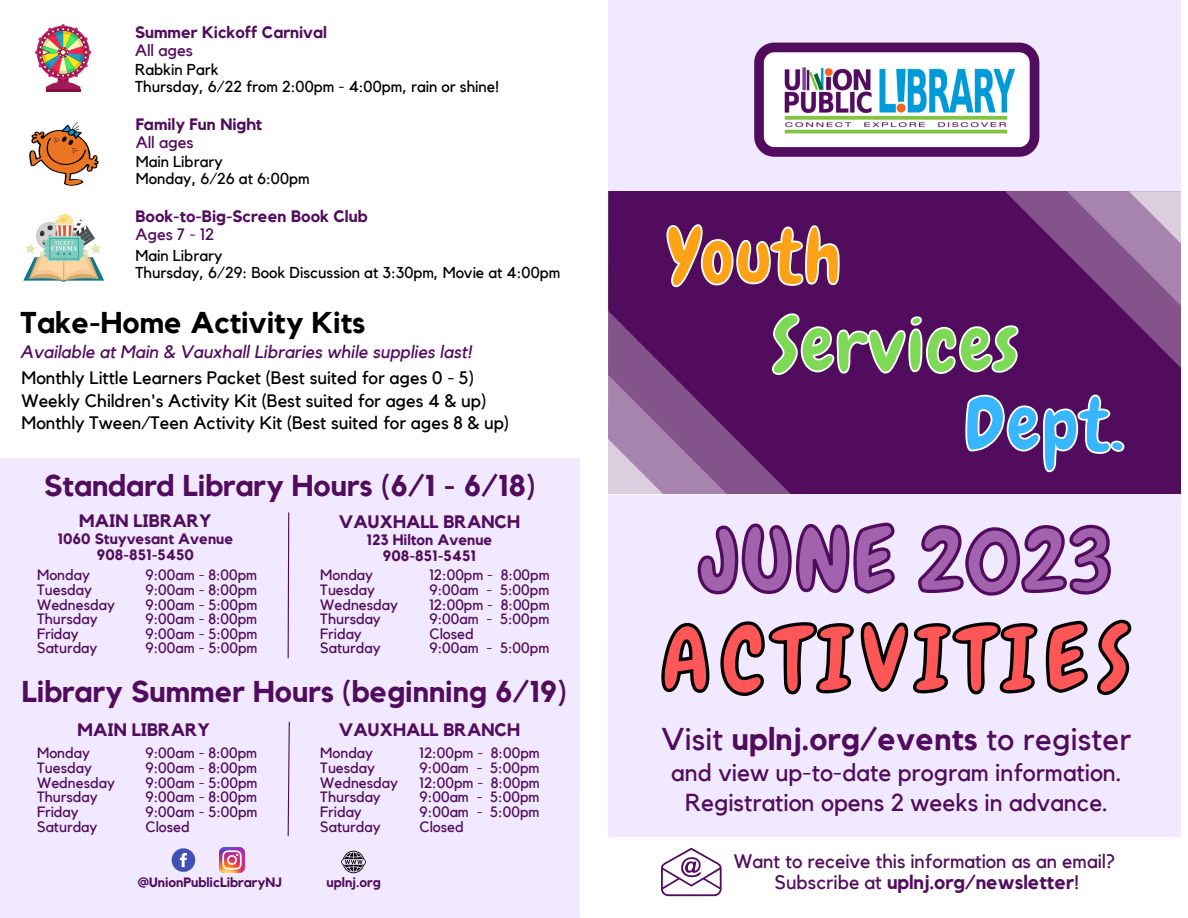
<style>
.page{position:relative;width:1188px;height:918px;background:#f1e9ff}
.page>*{position:absolute;margin:0;border:0;box-sizing:border-box;transform-origin:0 0}
.t1{font:90px "Chewy";letter-spacing:.12em;color:#ff5757}
.t2{font:88.5px "Chewy";letter-spacing:.02em;color:#a362ae}
.t3{font:74.85px "Chewy";letter-spacing:.02em;color:#7ed957}
.t4{font:74.85px "Chewy";color:#38b6ff}
.t5{font:74.85px "Chewy";letter-spacing:.02em;color:#ffa215}
.t6{font:700 31.5px "Kollektif";letter-spacing:.01em;color:#510c5d}
.t7{font:700 30px "Kollektif";color:#510c5d}
.t8{font:700 30px "Kollektif";color:#000}
.t9{font:24.45px/29.2px "Kollektif";color:#510c5d;text-align:center}
.t10{font:19.5px "Kollektif";color:#510c5d}
.t11{font:700 19.5px "Kollektif";color:#510c5d}
.t12{font:18px "Kollektif";color:#000}
.t13{font:italic 18px "Kollektif";color:#510c5d}
.t14{font:700 18px "Kollektif";color:#510c5d}
.t15{font:700 16.5px "Kollektif";color:#510c5d}
.t16{font:16.5px "Kollektif";color:#510c5d}
.t17{font:15.75px "Kollektif";color:#000}
.t18{font:700 15px "Kollektif";color:#510c5d}
.t19{font:14.85px "Kollektif";color:#510c5d}
.t20{font:700 13.5px "Kollektif";color:#510c5d}
.s1{font-weight:400}
</style>
<div class="page">
<img style="left:754px;top:42px;width:286px;height:115px">
<svg style="left:566px;top:0;width:56px;height:918px"></svg>
<svg style="left:287px;top:721px;width:3px;height:116px"></svg>
<svg style="left:172px;top:848px;width:23px;height:24px"></svg>
<img style="left:220px;top:848px;width:24px;height:25px">
<svg style="left:341px;top:851px;width:25px;height:22px"></svg>
<div style="left:0;top:0;width:587px;height:457px;background:#fff"></div>
<div style="left:601px;top:838px;width:587px;height:80px;background:#fff"></div>
<svg style="left:661px;top:848px;width:61px;height:48px"></svg>
<svg style="left:600px;top:191px;width:582px;height:304px;background:#662970"></svg>
<svg style="left:697px;top:522px;width:414px;height:74px"></svg>
<svg style="left:661px;top:619px;width:471px;height:77px"></svg>
<svg style="left:23px;top:214px;width:81px;height:68px"></svg>
<img style="left:29px;top:123px;width:69px;height:63px">
<svg style="left:35px;top:24px;width:56px;height:68px"></svg>
<svg style="left:287px;top:512px;width:3px;height:147px"></svg>
<div style="left:1182px;top:0;width:6px;height:918px;background:#fff"></div>
<p class="t15" style="left:135px;top:25px;width:193px">Summer Kickoff Carnival</p>
<p class="t16" style="left:135px;top:43px;width:60px">All ages</p>
<p class="t17" style="left:135px;top:62px;width:85px">Rabkin Park</p>
<p class="t17" style="left:135px;top:79px;width:366px">Thursday, 6/22 from 2:00pm - 4:00pm, rain or shine!</p>
<p class="t15" style="left:136px;top:117px;width:128px">Family Fun Night</p>
<p class="t16" style="left:136px;top:135px;width:60px">All ages</p>
<p class="t17" style="left:136px;top:154px;width:89px">Main Library</p>
<p class="t17" style="left:136px;top:171px;width:176px">Monday, 6/26 at 6:00pm</p>
<p class="t15" style="left:135px;top:208px;width:234px">Book-to-Big-Screen Book Club</p>
<p class="t16" style="left:135px;top:226px;width:80px">Ages 7 - 12</p>
<p class="t17" style="left:135px;top:248px;width:89px">Main Library</p>
<p class="t17" style="left:135px;top:265px;width:426px">Thursday, 6/29: Book Discussion at 3:30pm, Movie at 4:00pm</p>
<p class="t8" style="left:20px;top:309px;width:347px">Take-Home Activity Kits</p>
<p class="t13" style="left:20px;top:343px;width:453px">Available at Main &amp; Vauxhall Libraries while supplies last!</p>
<p class="t12" style="left:22px;top:370px;width:454px">Monthly Little Learners Packet (Best suited for ages 0 - 5)</p>
<p class="t12" style="left:22px;top:392px;width:466px">Weekly Children's Activity Kit (Best suited for ages 4 &amp; up)</p>
<p class="t12" style="left:22px;top:415px;width:489px">Monthly Tween/Teen Activity Kit (Best suited for ages 8 &amp; up)</p>
<p class="t7" style="left:44px;top:472px;width:493px">Standard Library Hours (6/1 - 6/18)</p>
<p class="t14" style="left:79px;top:513px;width:134px">MAIN LIBRARY</p>
<p class="t18" style="left:58px;top:532px;width:177px">1060 Stuyvesant Avenue</p>
<p class="t18" style="left:97px;top:548px;width:99px">908-851-5450</p>
<p class="t14" style="left:339px;top:514px;width:183px">VAUXHALL BRANCH</p>
<p class="t18" style="left:367px;top:533px;width:127px">123 Hilton Avenue</p>
<p class="t18" style="left:383px;top:549px;width:95px">908-851-5451</p>
<p class="t19" style="left:320px;top:568px;width:54px">Monday</p>
<p class="t19" style="left:320px;top:583px;width:56px">Tuesday</p>
<p class="t19" style="left:320px;top:598px;width:79px">Wednesday</p>
<p class="t19" style="left:320px;top:612px;width:62px">Thursday</p>
<p class="t19" style="left:320px;top:627px;width:43px">Friday</p>
<p class="t19" style="left:320px;top:641px;width:62px">Saturday</p>
<p class="t19" style="left:37px;top:568px;width:54px">Monday</p>
<p class="t19" style="left:37px;top:583px;width:56px">Tuesday</p>
<p class="t19" style="left:37px;top:598px;width:79px">Wednesday</p>
<p class="t19" style="left:37px;top:612px;width:62px">Thursday</p>
<p class="t19" style="left:37px;top:627px;width:43px">Friday</p>
<p class="t19" style="left:37px;top:641px;width:62px">Saturday</p>
<p class="t19" style="left:430px;top:568px;width:122px">12:00pm - 8:00pm</p>
<p class="t19" style="left:430px;top:583px;width:121px">9:00am - 5:00pm</p>
<p class="t19" style="left:430px;top:598px;width:122px">12:00pm - 8:00pm</p>
<p class="t19" style="left:430px;top:612px;width:121px">9:00am - 5:00pm</p>
<p class="t19" style="left:430px;top:627px;width:46px">Closed</p>
<p class="t19" style="left:430px;top:641px;width:121px">9:00am - 5:00pm</p>
<p class="t19" style="left:145px;top:568px;width:113px">9:00am - 8:00pm</p>
<p class="t19" style="left:145px;top:583px;width:113px">9:00am - 8:00pm</p>
<p class="t19" style="left:145px;top:598px;width:114px">9:00am - 5:00pm</p>
<p class="t19" style="left:145px;top:612px;width:113px">9:00am - 8:00pm</p>
<p class="t19" style="left:145px;top:627px;width:114px">9:00am - 5:00pm</p>
<p class="t19" style="left:145px;top:641px;width:114px">9:00am - 5:00pm</p>
<p class="t7" style="left:22px;top:678px;width:546px">Library Summer Hours (beginning 6/19)</p>
<p class="t14" style="left:78px;top:722px;width:134px">MAIN LIBRARY</p>
<p class="t14" style="left:339px;top:722px;width:183px">VAUXHALL BRANCH</p>
<p class="t19" style="left:320px;top:746px;width:54px">Monday</p>
<p class="t19" style="left:320px;top:761px;width:56px">Tuesday</p>
<p class="t19" style="left:320px;top:776px;width:79px">Wednesday</p>
<p class="t19" style="left:320px;top:790px;width:62px">Thursday</p>
<p class="t19" style="left:320px;top:805px;width:43px">Friday</p>
<p class="t19" style="left:320px;top:820px;width:62px">Saturday</p>
<p class="t19" style="left:37px;top:746px;width:54px">Monday</p>
<p class="t19" style="left:37px;top:761px;width:56px">Tuesday</p>
<p class="t19" style="left:37px;top:776px;width:79px">Wednesday</p>
<p class="t19" style="left:37px;top:790px;width:62px">Thursday</p>
<p class="t19" style="left:37px;top:805px;width:43px">Friday</p>
<p class="t19" style="left:37px;top:820px;width:62px">Saturday</p>
<p class="t19" style="left:420px;top:746px;width:122px">12:00pm - 8:00pm</p>
<p class="t19" style="left:420px;top:761px;width:121px">9:00am - 5:00pm</p>
<p class="t19" style="left:420px;top:776px;width:122px">12:00pm - 8:00pm</p>
<p class="t19" style="left:420px;top:790px;width:121px">9:00am - 5:00pm</p>
<p class="t19" style="left:420px;top:805px;width:121px">9:00am - 5:00pm</p>
<p class="t19" style="left:420px;top:820px;width:46px">Closed</p>
<p class="t19" style="left:145px;top:746px;width:113px">9:00am - 8:00pm</p>
<p class="t19" style="left:145px;top:761px;width:113px">9:00am - 8:00pm</p>
<p class="t19" style="left:145px;top:776px;width:114px">9:00am - 5:00pm</p>
<p class="t19" style="left:145px;top:790px;width:113px">9:00am - 8:00pm</p>
<p class="t19" style="left:145px;top:805px;width:114px">9:00am - 5:00pm</p>
<p class="t19" style="left:145px;top:820px;width:46px">Closed</p>
<p class="t20" style="left:138px;top:876px;width:146px">@UnionPublicLibraryNJ</p>
<p class="t20" style="left:327px;top:876px;width:56px">uplnj.org</p>
<p class="t5" style="left:667px;top:209px;width:177px">Youth</p>
<p class="t3" style="left:773px;top:298px;width:247px">Services</p>
<p class="t4" style="left:964px;top:377px;width:162px">Dept.</p>
<p class="t2" style="left:702px;top:504px;width:412px">JUNE 2023</p>
<p class="t1" style="left:661px;top:602px;width:471px">ACTIVITIES</p>
<p class="t6" style="left:662px;top:724px;width:471px"><span class="s1">Visit</span> uplnj.org/events <span class="s1">to register</span></p>
<p class="t9" style="left:671px;top:759px;width:452px">and view up-to-date program information.<br>Registration opens 2 weeks in advance.</p>
<p class="t10" style="left:734px;top:852px;width:383px">Want to receive this information as an email?</p>
<p class="t11" style="left:775px;top:873px;width:306px"><span class="s1">Subscribe at</span> uplnj.org/newsletter<span class="s1">!</span></p>
</div>
